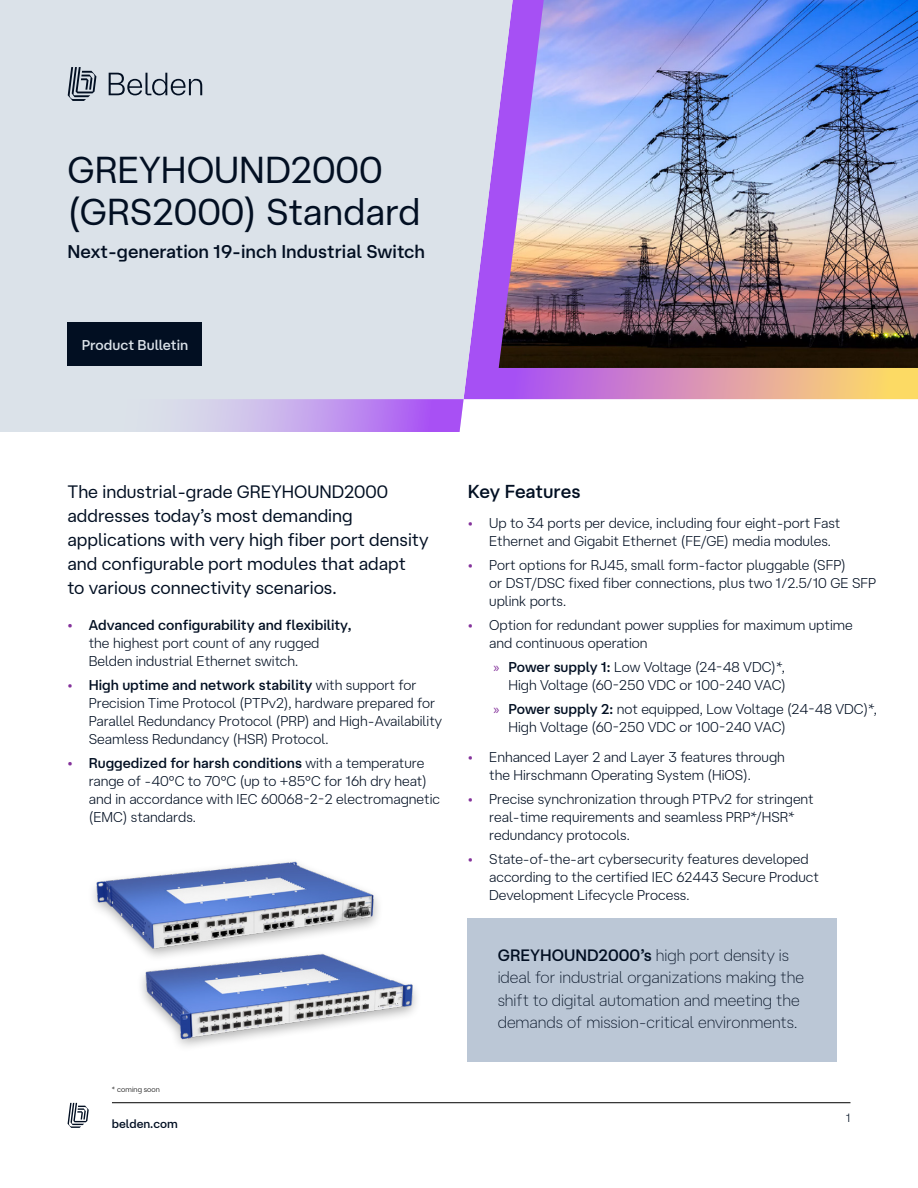
<style>
.page{position:relative;width:918px;height:1188px;background:#fff}
.page>*{position:absolute;margin:0;border:0;box-sizing:border-box;transform-origin:0 0}
.t1{font:37.5px/42px "Belden Sans Retina";color:#020f22}
.t2{font:500 18.75px "Belden Sans";letter-spacing:-.01em;color:#020f22}
.t3{font:500 18.45px "Belden Sans";color:#020f22}
.t4{font:18px/24px "Belden Sans Retina";color:#020f22}
.t5{font:100 16.5px/22.5px "Belden Sans";color:#020f22}
.t6{font:300 14.25px/18px "Belden Sans";color:#020f22}
.t7{font:500 14.25px "Belden Sans";color:#dbe2e9}
.t8{font:500 12px "Belden Sans";color:#020f22}
.t9{font:300 12px "Belden Sans";color:#020f22}
.t10{font:300 7.5px "Belden Sans";letter-spacing:.015em;color:#000}
.s1{font-weight:500;color:#84329b}
.s2{font-weight:500}
.s3{color:#84329b}
.s4{font-family:"Myriad Pro";font-weight:400;color:#84329b}
</style>
<div class="page">
<svg style="left:68px;top:1103px;width:21px;height:25px"></svg>
<hr style="left:112px;top:1102px;width:738px;height:1px;background:#000">
<svg style="left:514px;top:368px;width:404px;height:31px;background:#da9aab"></svg>
<div style="left:0;top:0;width:514px;height:432px;background:#dbe2e9"></div>
<div style="left:68px;top:323px;width:134px;height:43px;background:#020f22"></div>
<svg style="left:66px;top:399px;width:398px;height:33px;background:#c9aeed"></svg>
<svg style="left:109px;top:73px;width:93px;height:22px;background:#a1aab4"></svg>
<svg style="left:68px;top:67px;width:28px;height:34px"></svg>
<img style="left:499px;top:0;width:419px;height:368px">
<img style="left:141px;top:968px;width:276px;height:79px">
<img style="left:93px;top:861px;width:286px;height:107px">
<div style="left:468px;top:918px;width:369px;height:144px;background:#bbc7d6"></div>
<h1 class="t1" style="left:68px;top:148px;width:355px">GREYHOUND2000 (GRS2000) Standard</h1>
<p class="t3" style="left:68px;top:240px;width:359px">Next-generation 19-inch Industrial Switch</p>
<p class="t7" style="left:82px;top:336px;width:108px">Product Bulletin</p>
<p class="t4" style="left:68px;top:480px;width:363px">The industrial-grade GREYHOUND2000 addresses today’s most demanding applications with very high fiber port density and configurable port modules that adapt<br>to various connectivity scenarios.</p>
<p class="t6" style="left:89px;top:616px;width:264px;text-indent:-21px"><span class="s1">•</span> <span class="s2">Advanced configurability and flexibility, </span>the highest port count of any rugged<br>Belden industrial Ethernet switch.</p>
<p class="t6" style="left:89px;top:676px;width:355px;text-indent:-21px"><span class="s3">•</span> <span class="s2">High uptime and network stability</span> with support for Precision Time Protocol (PTPv2), hardware prepared for Parallel Redundancy Protocol (PRP) and High-Availability Seamless Redundancy (HSR) Protocol.</p>
<p class="t6" style="left:89px;top:754px;width:353px;text-indent:-21px"><span class="s1">•</span> <span class="s2">Ruggedized for harsh conditions</span> with a temperature range of -40°C to 70°C (up to +85°C for 16h dry heat) and in accordance with IEC 60068-2-2 electromagnetic (EMC) standards.</p>
<p class="t10" style="left:112px;top:1085px;width:49px">* coming soon</p>
<p class="t8" style="left:112px;top:1116px;width:67px">belden.com</p>
<h2 class="t2" style="left:468px;top:480px;width:114px">Key Features</h2>
<p class="t6" style="left:489px;top:514px;width:353px;text-indent:-21px"><span class="s3">•</span> Up to 34 ports per device, including four eight-port Fast<br>Ethernet and Gigabit Ethernet (FE/GE) media modules.</p>
<p class="t6" style="left:489px;top:556px;width:389px;text-indent:-21px"><span class="s3">•</span> Port options for RJ45, small form-factor pluggable (SFP)<br>or DST/DSC fixed fiber connections, plus two 1/2.5/10 GE SFP uplink ports.</p>
<p class="t6" style="left:489px;top:616px;width:365px;text-indent:-21px"><span class="s3">•</span> Option for redundant power supplies for maximum uptime and continuous operation</p>
<p class="t6" style="left:493px;top:658px;width:294px;text-align:right"><span class="s4">»</span> <span class="s2">Power supply 1:</span> Low Voltage (24-48 VDC)*,<br>High Voltage (60-250 VDC or 100-240 VAC)</p>
<p class="t6" style="left:508px;top:700px;width:370px;text-indent:-15px"><span class="s4">»</span> <span class="s2">Power supply 2:</span> not equipped, Low Voltage (24-48 VDC)*,<br>High Voltage (60-250 VDC or 100-240 VAC)</p>
<p class="t6" style="left:489px;top:748px;width:297px;text-indent:-21px"><span class="s3">•</span> Enhanced Layer 2 and Layer 3 features through the Hirschmann Operating System (HiOS).</p>
<p class="t6" style="left:489px;top:790px;width:326px;text-indent:-21px"><span class="s3">•</span> Precise synchronization through PTPv2 for stringent real-time requirements and seamless PRP*/HSR* redundancy protocols.</p>
<p class="t6" style="left:489px;top:850px;width:331px;text-indent:-21px"><span class="s3">•</span> State-of-the-art cybersecurity features developed according to the certified IEC 62443 Secure Product<br>Development Lifecycle Process.</p>
<p class="t5" style="left:498px;top:944px;width:308px"><span class="s2">GREYHOUND2000’s</span> high port density is ideal for industrial organizations making the shift to digital automation and meeting the demands of mission-critical environments.</p>
<p class="t9" style="left:846px;top:1111px;width:6px">1</p>
</div>
